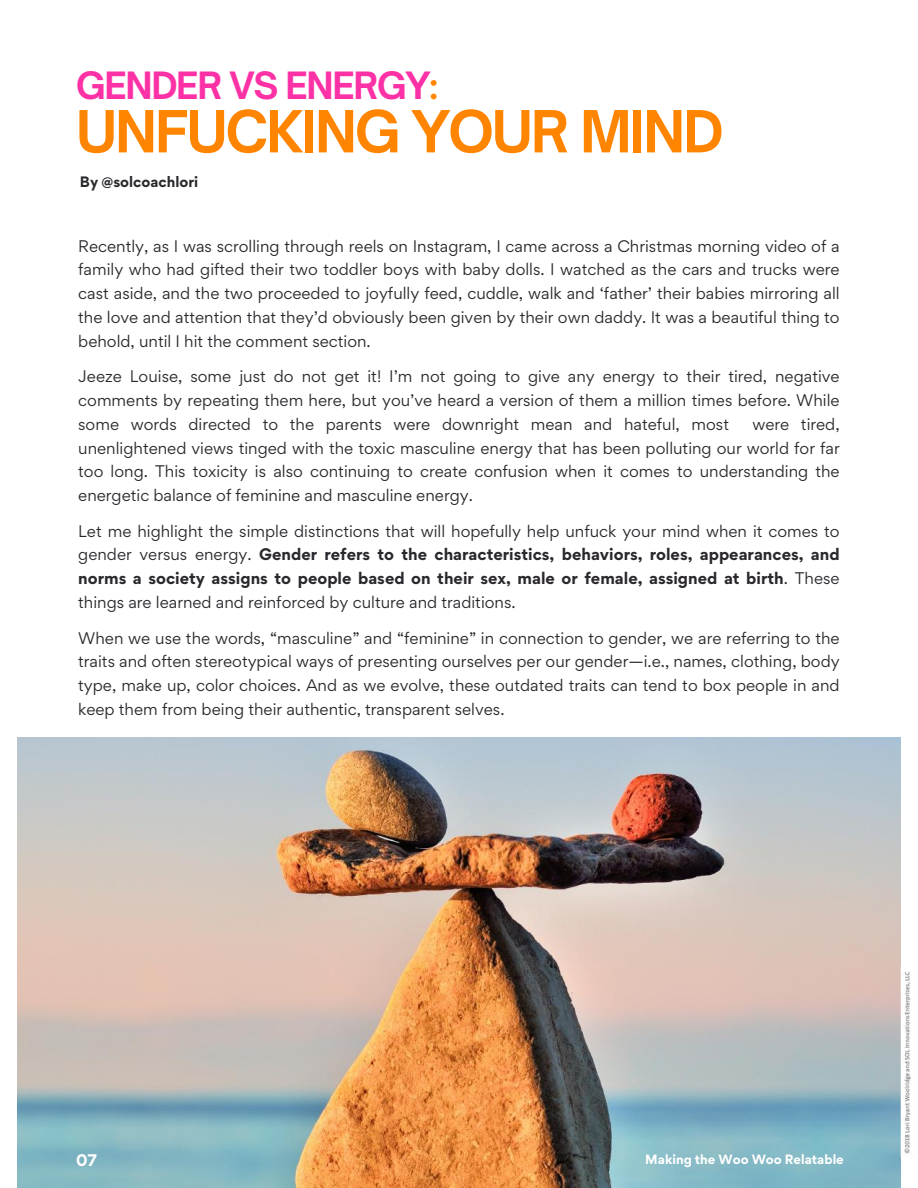
<style>
.page{position:relative;width:918px;height:1188px;background:#fff}
.page>*{position:absolute;margin:0;border:0;box-sizing:border-box;transform-origin:0 0}
.t1{font:700 55.5px "Open Sauce One";letter-spacing:-.035em;color:#ff8500}
.t2{font:700 36px "Open Sauce One";letter-spacing:-.035em;color:#fd31a6}
.t3{font:15px/23.7px "Gordita";color:#2b282d;text-align:justify}
.t4{font:700 15px "Gordita";color:#fff}
.t5{font:700 13.5px "Gordita";color:#2b282d}
.t6{font:700 12px "Gordita";color:#fff}
.s1{color:#ff8500}
.s2{font-weight:700}
</style>
<div class="page">
<img style="left:18px;top:738px;width:882px;height:450px">
<img style="left:734px;top:944px;width:177px;height:228px">
<h2 class="t2" style="left:76px;top:63px;width:363px">GENDER VS ENERGY<span class="s1">:</span></h2>
<h1 class="t1" style="left:76px;top:97px;width:649px">UNFUCKING YOUR MIND</h1>
<p class="t5" style="left:80px;top:173px;width:120px">By @solcoachlori</p>
<p class="t3" style="left:78px;top:234px;width:763px">Recently, as I was scrolling through reels on Instagram, I came across a Christmas morning video of a family who had gifted their two toddler boys with baby dolls. I watched as the cars and trucks were cast aside, and the two proceeded to joyfully feed, cuddle, walk and ‘father’ their babies mirroring all the love and attention that they’d obviously been given by their own daddy. It was a beautiful thing to behold, until I hit the comment section.</p>
<p class="t3" style="left:78px;top:364px;width:763px">Jeeze Louise, some just do not get it! I’m not going to give any energy to their tired, negative comments by repeating them here, but you’ve heard a version of them a million times before. While some words directed to the parents were downright mean and hateful, most</p>
<p class="t3" style="left:78px;top:412px;width:763px;text-indent:674px">were tired, unenlightened views tinged with the toxic masculine energy that has been polluting our world for far too long. This toxicity is also continuing to create confusion when it comes to understanding the energetic balance of feminine and masculine energy.</p>
<p class="t3" style="left:78px;top:519px;width:763px">Let me highlight the simple distinctions that will hopefully help unfuck your mind when it comes to gender versus energy. <span class="s2">Gender refers to the characteristics, behaviors, roles, appearances, and norms a society assigns to people based on their sex, male or female, assigned at birth</span>. These things are learned and reinforced by culture and traditions.</p>
<p class="t3" style="left:78px;top:626px;width:763px">When we use the words, “masculine” and “feminine” in connection to gender, we are referring to the traits and often stereotypical ways of presenting ourselves per our gender—i.e., names, clothing, body type, make up, color choices. And as we evolve, these outdated traits can tend to box people in and keep them from being their authentic, transparent selves.</p>
<p class="t4" style="left:76px;top:1150px;width:22px">07</p>
<p class="t6" style="left:645px;top:1152px;width:200px">Making the Woo Woo Relatable</p>
</div>
